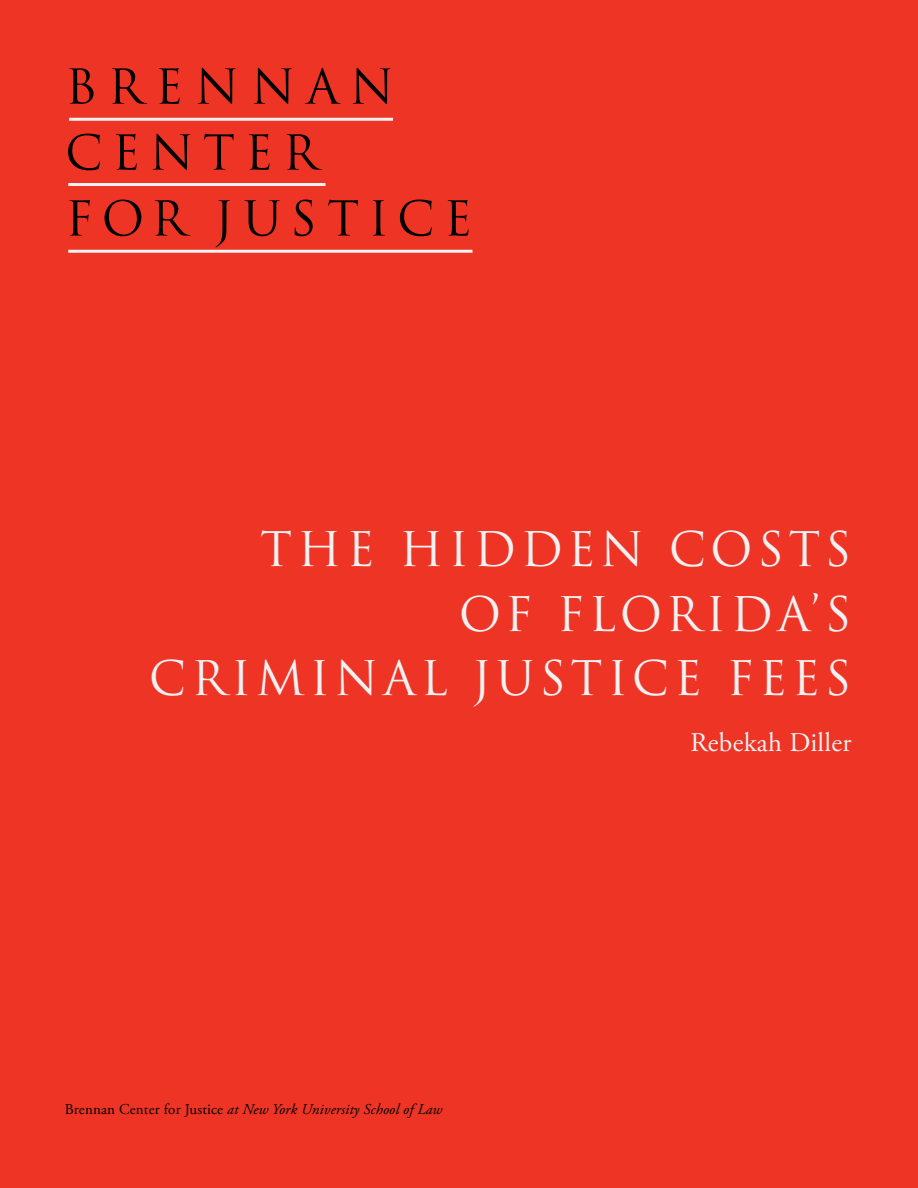
<style>
.page{position:relative;width:918px;height:1188px;background:#ee3425}
.page>*{position:absolute;margin:0;border:0;box-sizing:border-box;transform-origin:0 0}
.t1{font:46.5px/64.5px "Trajan Pro";letter-spacing:.1em;color:#f1f1f2;text-align:right}
.t2{font:27px "Adobe Garamond Pro";letter-spacing:.01em;color:#f1f1f2}
.t3{font:italic 15px "Adobe Garamond Pro";letter-spacing:.01em;color:#000}
.s1{font-style:normal}
</style>
<div class="page">
<svg style="left:69px;top:68px;width:25px;height:36px"></svg>
<svg style="left:112px;top:68px;width:35px;height:36px"></svg>
<svg style="left:159px;top:68px;width:21px;height:36px"></svg>
<svg style="left:198px;top:68px;width:38px;height:36px"></svg>
<svg style="left:254px;top:68px;width:38px;height:36px"></svg>
<svg style="left:305px;top:68px;width:36px;height:36px"></svg>
<svg style="left:353px;top:68px;width:38px;height:36px"></svg>
<svg style="left:68px;top:134px;width:32px;height:36px"></svg>
<svg style="left:116px;top:134px;width:21px;height:36px"></svg>
<svg style="left:153px;top:134px;width:37px;height:36px"></svg>
<svg style="left:204px;top:134px;width:30px;height:36px"></svg>
<svg style="left:249px;top:134px;width:20px;height:36px"></svg>
<svg style="left:287px;top:134px;width:35px;height:36px"></svg>
<svg style="left:69px;top:200px;width:21px;height:36px"></svg>
<svg style="left:104px;top:200px;width:37px;height:36px"></svg>
<svg style="left:155px;top:200px;width:35px;height:36px"></svg>
<svg style="left:216px;top:200px;width:14px;height:47px"></svg>
<svg style="left:244px;top:200px;width:36px;height:36px"></svg>
<svg style="left:295px;top:200px;width:18px;height:36px"></svg>
<svg style="left:328px;top:200px;width:30px;height:36px"></svg>
<svg style="left:373px;top:200px;width:12px;height:36px"></svg>
<svg style="left:400px;top:200px;width:32px;height:36px"></svg>
<svg style="left:448px;top:200px;width:21px;height:36px"></svg>
<hr style="left:69px;top:118px;width:324px;height:3px;background:#f1f1f2">
<hr style="left:68px;top:183px;width:257px;height:3px;background:#f1f1f2">
<hr style="left:68px;top:250px;width:405px;height:3px;background:#f1f1f2">
<p class="t1" style="left:149px;top:518px;width:704px">THE HIDDEN COSTS<br>OF FLORIDA’S<br>CRIMINAL JUSTICE FEES</p>
<p class="t2" style="left:691px;top:732px;width:162px">Rebekah Diller</p>
<p class="t3" style="left:65px;top:1100px;width:379px"><span class="s1">Brennan Center for Justice</span> at New York University School of Law</p>
</div>
